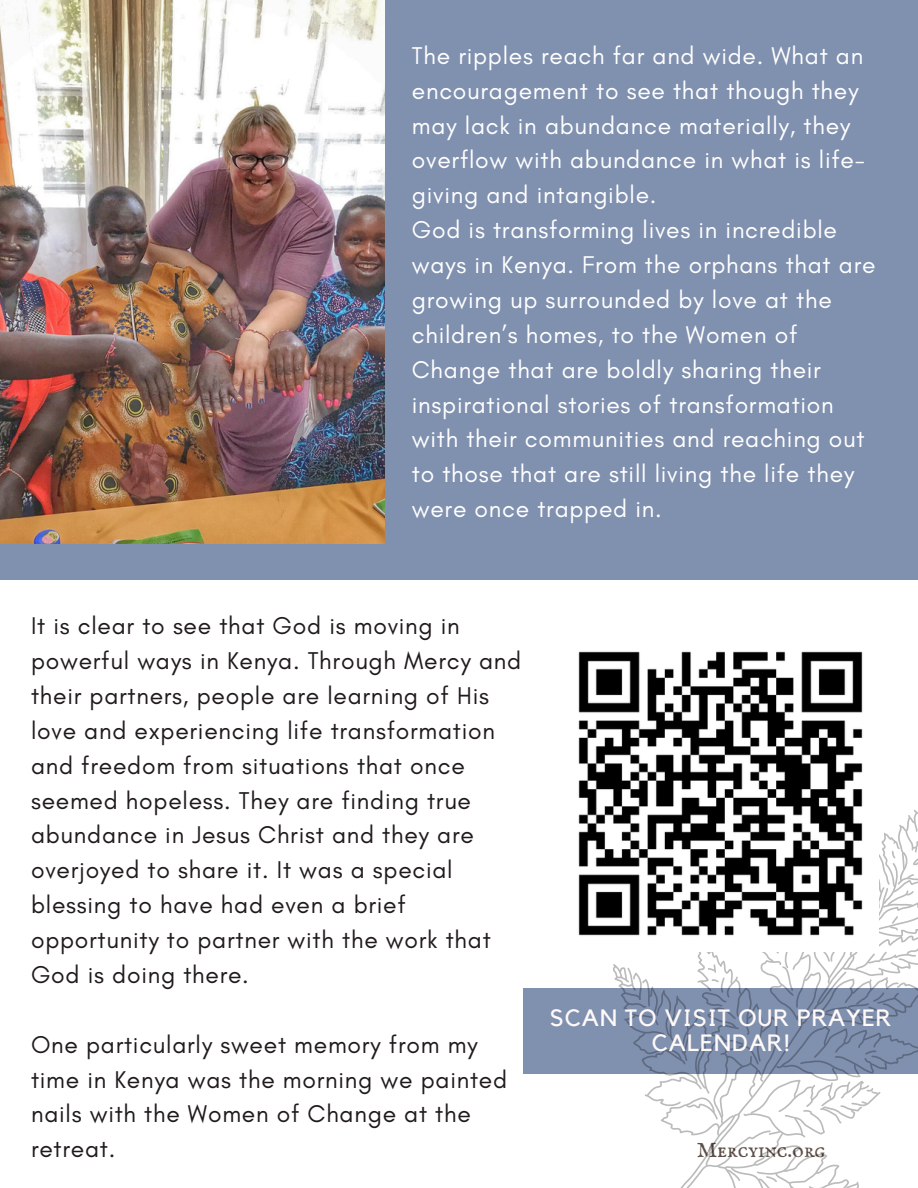
<style>
.page{position:relative;width:918px;height:1188px;background:#fff}
.page>*{position:absolute;margin:0;border:0;box-sizing:border-box;transform-origin:0 0}
.t1{font:24.6px/34.8px "Glacial Indifference";letter-spacing:.03em;color:#201a1c}
.t2{font:24.6px/34.8px "Glacial Indifference";letter-spacing:.03em;color:#fff}
.t3{font:23.55px/25.8px "Kollektif";letter-spacing:.045em;color:#fff9f8;text-align:center}
.t4{font:21.75px "IM FELL English SC";color:#5d4d46}
</style>
<div class="page">
<div style="left:0;top:0;width:918px;height:579px;background:#8090af"></div>
<img style="left:0;top:0;width:385px;height:544px">
<div style="left:524px;top:989px;width:394px;height:85px;background:#8090af"></div>
<svg style="left:611px;top:809px;width:307px;height:379px"></svg>
<img style="left:578px;top:651px;width:301px;height:301px">
<p class="t2" style="left:412px;top:38px;width:465px">The ripples reach far and wide. What an encouragement to see that though they may lack in abundance materially, they overflow with abundance in what is life&shy;giving and intangible.<br>God is transforming lives in incredible ways in Kenya. From the orphans that are growing up surrounded by love at the children’s homes, to the Women of Change that are boldly sharing their inspirational stories of transformation with their communities and reaching out to those that are still living the life they were once trapped in.</p>
<h2 class="t1" style="left:31px;top:608px;width:492px">It is clear to see that God is moving in powerful ways in Kenya. Through Mercy and their partners, people are learning of His love and experiencing life transformation and freedom from situations that once seemed hopeless. They are finding true abundance in Jesus Christ and they are overjoyed to share it. It was a special blessing to have had even a brief opportunity to partner with the work that God is doing there.</h2>
<p class="t1" style="left:31px;top:1027px;width:478px">One particularly sweet memory from my time in Kenya was the morning we painted nails with the Women of Change at the retreat.</p>
<h2 class="t3" style="left:550px;top:1005px;width:343px">SCAN TO VISIT OUR PRAYER<br>CALENDAR!</h2>
<p class="t4" style="left:697px;top:1137px;width:130px">Mercyinc.org</p>
</div>
